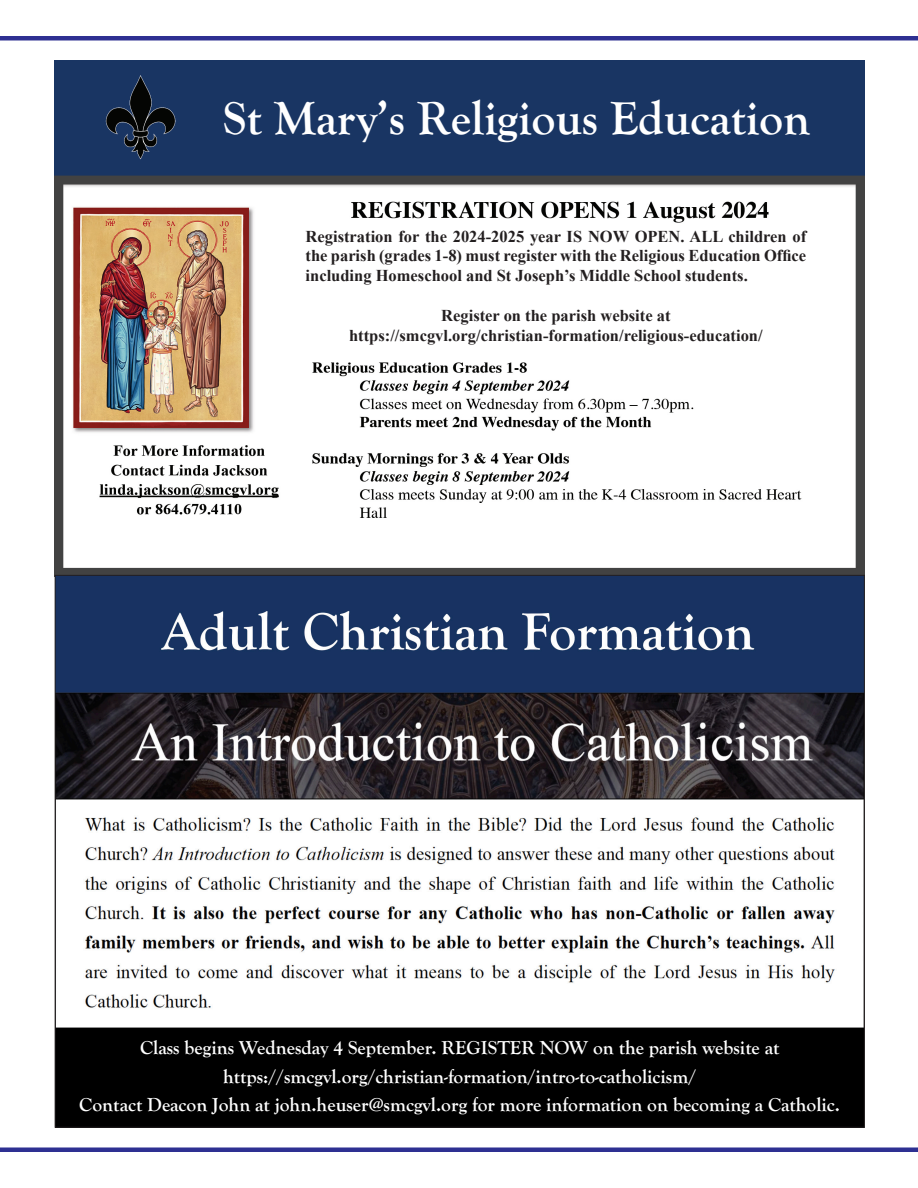
<style>
.page{position:relative;width:918px;height:1188px;background:#fff}
.page>*{position:absolute;margin:0;border:0;box-sizing:border-box;transform-origin:0 0}
.Paragraph_Style_1{font:700 48px "Goudy Old Style T";color:#fff}
.t1{font:700 19.5px "Goudy Old Style T";color:#fff}
.t2{font:700 16.5px/19.8px "Times New Roman";color:#231f20;text-align:justify}
</style>
<div class="page">
<div style="left:0;top:1147px;width:918px;height:5px;background:#2e3092"></div>
<div style="left:0;top:36px;width:918px;height:5px;background:#2e3092"></div>
<img style="left:55px;top:175px;width:810px;height:951px">
<div style="left:55px;top:60px;width:810px;height:115px;background:#193563"></div>
<p class="Paragraph_Style_1" style="left:223px;top:91px;width:589px">St Mary’s Religious Education</p>
<p class="t2" style="left:306px;top:226px;width:502px">Registration for the 2024-2025 year IS NOW OPEN. ALL children of the parish (grades 1-8) must register with the Religious Education Office including Homeschool and St Joseph’s Middle School students.</p>
<p class="t2" style="left:441px;top:305px;width:231px">Register on the parish website at</p>
<p class="t2" style="left:349px;top:325px;width:415px">https://smcgvl.org/christian-formation/religious-education/</p>
<p class="t1" style="left:140px;top:1037px;width:641px">Class begins Wednesday 4 September. REGISTER NOW on the parish website at</p>
<p class="t1" style="left:223px;top:1066px;width:475px">https://smcgvl.org/christian-formation/intro-to-catholicism/</p>
<p class="t1" style="left:79px;top:1094px;width:762px">Contact Deacon John at john.heuser@smcgvl.org for more information on becoming a Catholic.</p>
</div>
